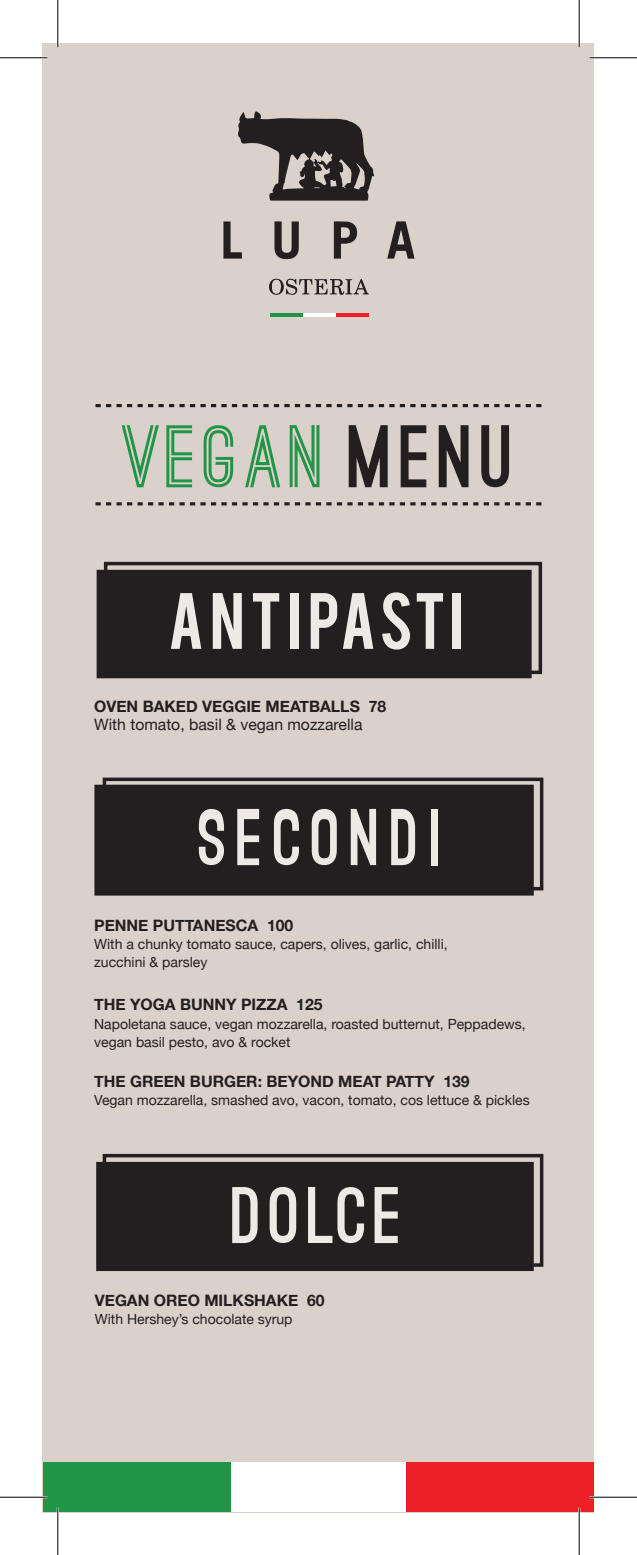
<style>
.page{position:relative;width:637px;height:1555px;background:#fff}
.page>*{position:absolute;margin:0;border:0;box-sizing:border-box;transform-origin:0 0}
.t1{font:700 84.17px "Ostrich Sans";letter-spacing:.07em;color:#209546}
.t2{font:700 15.75px "Helvetica Neue";color:#231f20}
.t3{font:15.75px "Helvetica Neue";color:#231f20}
.t4{font:14px/18.2px "Helvetica Neue";color:#231f20}
.s1{font-weight:900;color:#231f20}
</style>
<div class="page">
<div style="left:43px;top:43px;width:550px;height:1468px;background:#dad1cb"></div>
<div style="left:97px;top:569px;width:434px;height:109px;background:#231f20"></div>
<div style="left:104px;top:562px;width:438px;height:112px;border:4px solid #231f20"></div>
<svg style="left:171px;top:593px;width:30px;height:55px;background:#979391"></svg>
<svg style="left:213px;top:593px;width:29px;height:55px;background:#b8b4b1"></svg>
<svg style="left:253px;top:593px;width:26px;height:55px"></svg>
<div style="left:290px;top:593px;width:9px;height:55px;background:#eee9e5"></div>
<svg style="left:310px;top:593px;width:27px;height:55px"></svg>
<svg style="left:343px;top:593px;width:30px;height:55px;background:#979391"></svg>
<svg style="left:382px;top:592px;width:28px;height:57px;background:#8a8684"></svg>
<svg style="left:416px;top:593px;width:27px;height:55px"></svg>
<div style="left:452px;top:593px;width:8px;height:55px;background:#eee9e5"></div>
<div style="left:96px;top:1161px;width:437px;height:109px;background:#231f20"></div>
<div style="left:103px;top:1153px;width:440px;height:113px;border:4px solid #231f20"></div>
<svg style="left:232px;top:1186px;width:25px;height:56px"></svg>
<svg style="left:269px;top:1186px;width:27px;height:56px;background:#948f8e"></svg>
<svg style="left:308px;top:1186px;width:56px;height:56px;background:#726e6d"></svg>
<svg style="left:374px;top:1186px;width:23px;height:56px"></svg>
<div style="left:43px;top:1461px;width:188px;height:50px;background:#219546"></div>
<div style="left:231px;top:1461px;width:175px;height:50px;background:#fff"></div>
<div style="left:406px;top:1461px;width:187px;height:50px;background:#ed2026"></div>
<div style="left:94px;top:783px;width:440px;height:113px;background:#231f20"></div>
<div style="left:103px;top:777px;width:440px;height:113px;border:4px solid #231f20"></div>
<svg style="left:199px;top:808px;width:25px;height:57px"></svg>
<svg style="left:237px;top:808px;width:22px;height:57px"></svg>
<svg style="left:274px;top:808px;width:25px;height:57px"></svg>
<svg style="left:311px;top:808px;width:25px;height:57px"></svg>
<svg style="left:350px;top:808px;width:26px;height:57px"></svg>
<svg style="left:391px;top:808px;width:24px;height:57px"></svg>
<div style="left:431px;top:808px;width:7px;height:57px;background:#eee9e5"></div>
<svg style="left:95px;top:502px;width:446px;height:3px"></svg>
<svg style="left:95px;top:404px;width:446px;height:3px"></svg>
<svg style="left:238px;top:111px;width:136px;height:90px"></svg>
<svg style="left:274px;top:221px;width:25px;height:38px"></svg>
<svg style="left:387px;top:221px;width:27px;height:37px"></svg>
<svg style="left:334px;top:221px;width:23px;height:37px"></svg>
<svg style="left:223px;top:221px;width:19px;height:37px"></svg>
<svg style="left:269px;top:278px;width:100px;height:17px"></svg>
<hr style="left:270px;top:313px;width:33px;height:4px;background:#219546">
<hr style="left:303px;top:313px;width:32px;height:4px;background:#fff">
<hr style="left:335px;top:313px;width:33px;height:4px;background:#ed2026">
<hr style="left:0;top:57px;width:47px;height:2px;background:#fff">
<hr style="left:589px;top:57px;width:47px;height:2px;background:#fff">
<hr style="left:0;top:1495px;width:47px;height:2px;background:#fff">
<hr style="left:589px;top:1495px;width:47px;height:2px;background:#fff">
<hr style="left:57px;top:0;width:2px;height:47px;background:#fff">
<hr style="left:57px;top:1507px;width:2px;height:47px;background:#fff">
<hr style="left:578px;top:0;width:2px;height:47px;background:#fff">
<hr style="left:578px;top:1507px;width:2px;height:47px;background:#fff">
<hr style="left:0;top:57px;width:47px;height:1px;background:#000">
<hr style="left:589px;top:57px;width:47px;height:1px;background:#000">
<hr style="left:0;top:1496px;width:47px;height:1px;background:#000">
<hr style="left:589px;top:1496px;width:47px;height:1px;background:#000">
<hr style="left:57px;top:0;width:1px;height:47px;background:#000">
<hr style="left:57px;top:1507px;width:1px;height:47px;background:#000">
<hr style="left:578px;top:0;width:1px;height:47px;background:#000">
<hr style="left:578px;top:1507px;width:1px;height:47px;background:#000">
<h1 class="t1" style="left:122px;top:425px;width:395px">VEGAN <span class="s1">MENU</span></h1>
<p class="t2" style="left:94px;top:696px;width:293px">OVEN BAKED VEGGIE MEATBALLS 78</p>
<p class="t3" style="left:94px;top:715px;width:270px">With tomato, basil &amp; vegan mozzarella</p>
<p class="t2" style="left:94px;top:915px;width:200px">PENNE PUTTANESCA 100</p>
<p class="t4" style="left:94px;top:934px;width:355px">With a chunky tomato sauce, capers, olives, garlic, chilli, zucchini &amp; parsley</p>
<p class="t2" style="left:94px;top:994px;width:230px">THE YOGA BUNNY PIZZA 125</p>
<p class="t4" style="left:94px;top:1014px;width:433px">Napoletana sauce, vegan mozzarella, roasted butternut, Peppadews, vegan basil pesto, avo &amp; rocket</p>
<p class="t2" style="left:94px;top:1071px;width:377px">THE GREEN BURGER: BEYOND MEAT PATTY 139</p>
<p class="t4" style="left:94px;top:1090px;width:437px">Vegan mozzarella, smashed avo, vacon, tomato, cos lettuce &amp; pickles</p>
<p class="t2" style="left:95px;top:1290px;width:231px">VEGAN OREO MILKSHAKE 60</p>
<p class="t4" style="left:95px;top:1309px;width:199px">With Hershey’s chocolate syrup</p>
</div>
